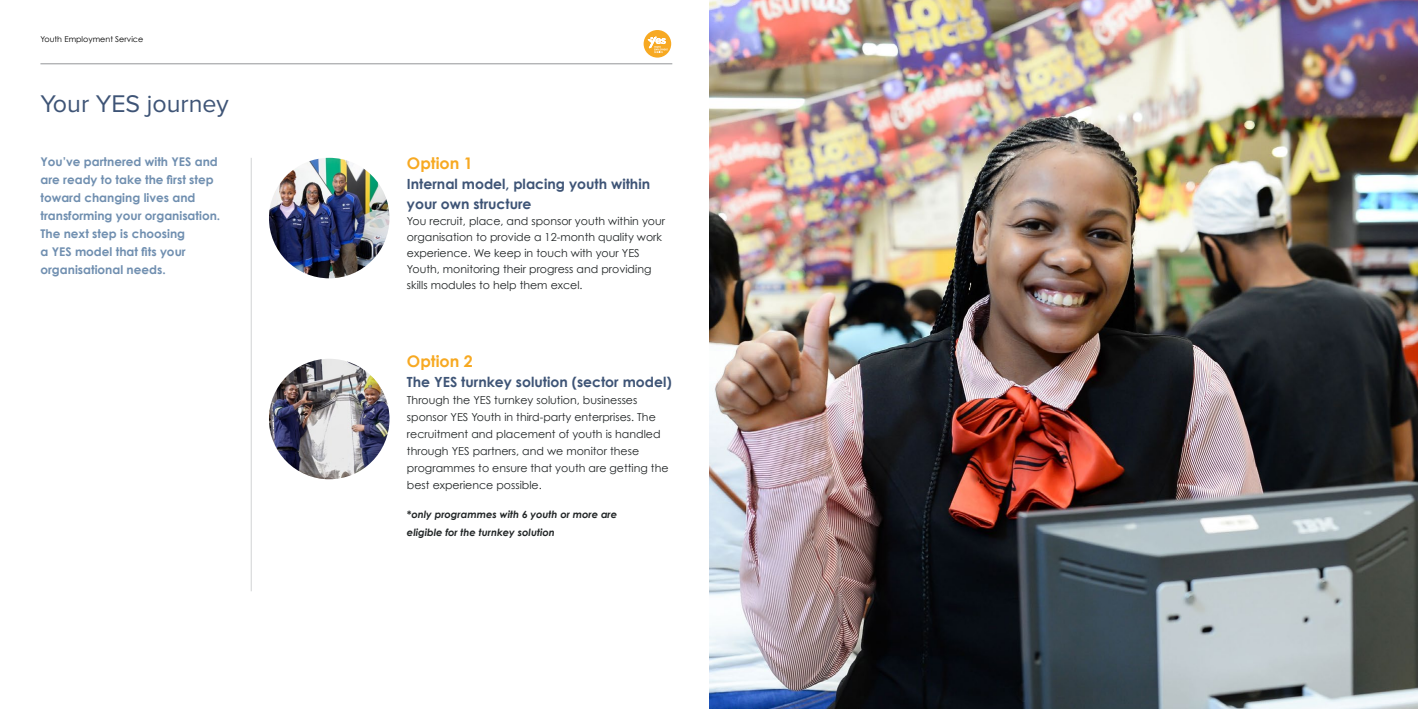
<style>
.page{position:relative;width:1418px;height:709px;background:#fff}
.page>*{position:absolute;margin:0;border:0;box-sizing:border-box;transform-origin:0 0}
.t1{font:25px "Proxima Nova";color:#3e5476}
.t2{font:700 16px "Century Gothic";color:#f7a922}
.t3{font:700 14px/20px "Century Gothic";color:#3e5476}
.t4{font:700 12px/18px "Century Gothic";color:#708fb0}
.t5{font:11px/17px "Century Gothic";color:#212526}
.t6{font:italic 700 10px/18px "Century Gothic";color:#212526}
.t7{font:8px "Century Gothic";color:#000}
</style>
<div class="page">
<hr style="left:40px;top:64px;width:632px;height:1px;background:#939598">
<div style="left:643px;top:30px;width:28px;height:28px;background:#f7a922;border-radius:50%"></div>
<svg style="left:647px;top:36px;width:20px;height:17px"></svg>
<img style="left:709px;top:0;width:708px;height:709px">
<hr style="left:251px;top:158px;width:1px;height:433px;background:#d1d3d4">
<img style="left:269px;top:158px;width:120px;height:120px;border-radius:60px">
<img style="left:269px;top:359px;width:120px;height:120px;border-radius:60px">
<p class="t7" style="left:40px;top:34px;width:104px">Youth Employment Service</p>
<h1 class="t1" style="left:40px;top:92px;width:190px">Your YES journey</h1>
<p class="t4" style="left:40px;top:152px;width:181px">You’ve partnered with YES and are ready to take the first step toward changing lives and transforming your organisation.<br>The next step is choosing<br>a YES model that fits your organisational needs.</p>
<h2 class="t2" style="left:407px;top:151px;width:67px">Option 1</h2>
<p class="t3" style="left:407px;top:174px;width:245px">Internal model, placing youth within your own structure</p>
<p class="t5" style="left:407px;top:213px;width:260px;line-height:16px">You recruit, place, and sponsor youth within your organisation to provide a 12-month quality work experience. We keep in touch with your YES Youth, monitoring their progress and providing skills modules to help them excel.</p>
<h2 class="t2" style="left:407px;top:348px;width:67px">Option 2</h2>
<p class="t3" style="left:407px;top:371px;width:266px">The YES turnkey solution (sector model)</p>
<p class="t5" style="left:407px;top:391px;width:263px">Through the YES turnkey solution, businesses sponsor YES Youth in third-party enterprises. The recruitment and placement of youth is handled through YES partners, and we monitor these programmes to ensure that youth are getting the best experience possible.</p>
<p class="t6" style="left:407px;top:504px;width:212px">*only programmes with 6 youth or more are eligible for the turnkey solution</p>
</div>
